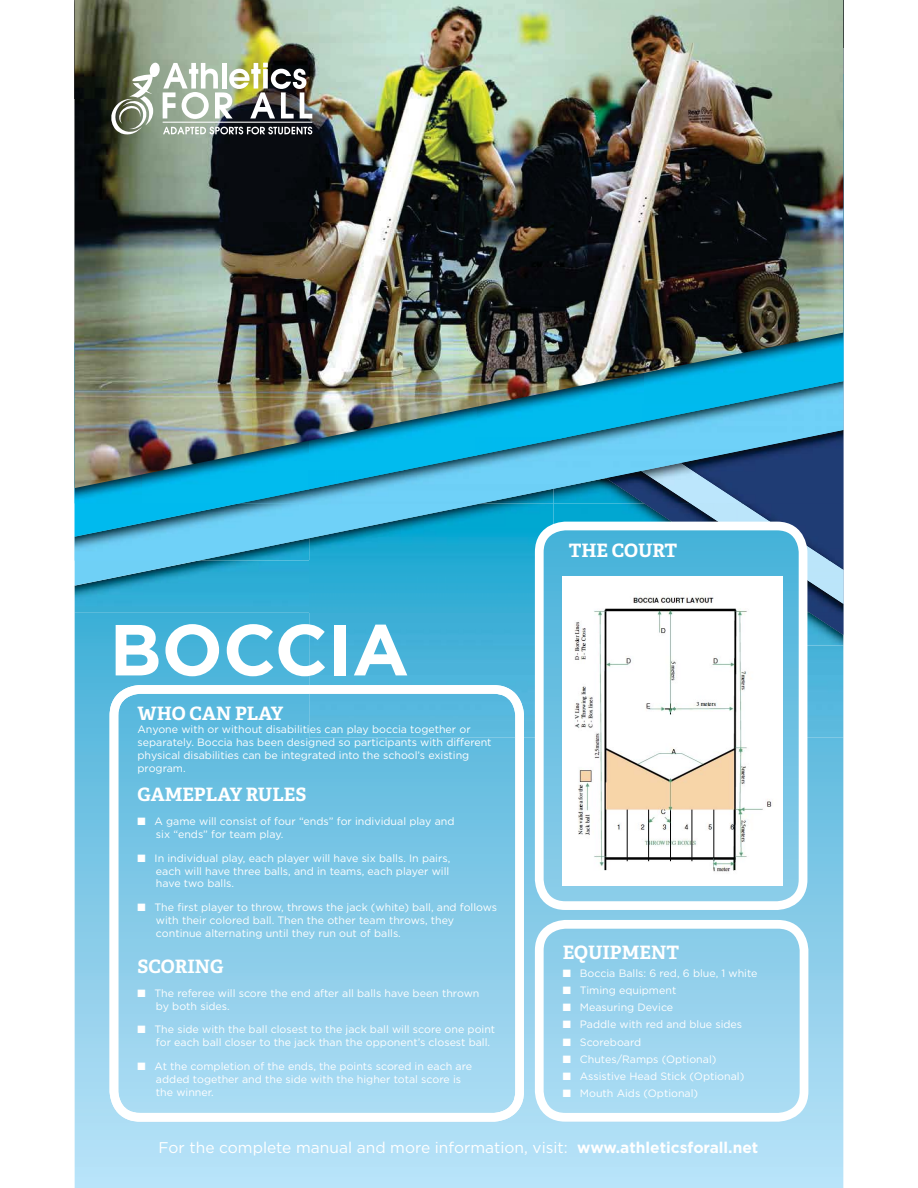
<style>
.page{position:relative;width:918px;height:1188px;background:#fff}
.page>*{position:absolute;margin:0;border:0;box-sizing:border-box;transform-origin:0 0}
.t1{font:700 72.15px "Gotham";color:#fff}
.t2{font:700 18.45px "Adelle";color:#fff}
.t3{font:15.6px "Gotham";color:#fff}
.t4{font:10.65px/12.8px "Gotham";color:#fff}
.s1{font-weight:700}
</style>
<div class="page">
<svg style="left:75px;top:612px;width:768px;height:576px;background:#94d2ed"></svg>
<div style="left:535px;top:920px;width:273px;height:202px;border:9px solid #fff;border-radius:26px"></div>
<svg style="left:110px;top:685px;width:414px;height:437px;background:#8ccee9"></svg>
<img style="left:309px;top:612px;width:534px;height:126px">
<img style="left:309px;top:685px;width:215px;height:53px">
<img style="left:807px;top:612px;width:36px;height:34px">
<img style="left:809px;top:612px;width:34px;height:23px">
<div style="left:75px;top:586px;width:460px;height:26px;background:#31aed5"></div>
<img style="left:807px;top:604px;width:36px;height:8px">
<img style="left:807px;top:586px;width:36px;height:18px">
<svg style="left:75px;top:561px;width:768px;height:25px;background:#37acd1"></svg>
<img style="left:481px;top:537px;width:56px;height:24px">
<img style="left:829px;top:537px;width:14px;height:24px">
<img style="left:805px;top:537px;width:24px;height:24px">
<img style="left:75px;top:537px;width:406px;height:24px">
<svg style="left:75px;top:503px;width:768px;height:34px;background:#33a0c9"></svg>
<img style="left:309px;top:488px;width:534px;height:15px">
<img style="left:141px;top:488px;width:168px;height:15px">
<img style="left:75px;top:488px;width:66px;height:15px">
<img style="left:308px;top:488px;width:97px;height:2px">
<img style="left:75px;top:0;width:768px;height:488px">
<img style="left:111px;top:63px;width:201px;height:71px">
<div style="left:539px;top:526px;width:264px;height:380px;background:linear-gradient(to bottom,#46b2d9,#8fceea);border-radius:26px"></div>
<div style="left:535px;top:522px;width:272px;height:388px;border:9px solid #fff;border-radius:26px"></div>
<img style="left:562px;top:576px;width:220px;height:310px">
<svg style="left:138px;top:818px;width:17px;height:8px"></svg>
<svg style="left:138px;top:854px;width:17px;height:9px"></svg>
<svg style="left:138px;top:904px;width:17px;height:8px"></svg>
<svg style="left:138px;top:989px;width:17px;height:9px"></svg>
<svg style="left:138px;top:1026px;width:17px;height:8px"></svg>
<svg style="left:138px;top:1062px;width:17px;height:9px"></svg>
<svg style="left:563px;top:969px;width:17px;height:9px"></svg>
<svg style="left:563px;top:987px;width:17px;height:8px"></svg>
<svg style="left:563px;top:1004px;width:17px;height:8px"></svg>
<svg style="left:563px;top:1021px;width:17px;height:8px"></svg>
<svg style="left:563px;top:1038px;width:17px;height:9px"></svg>
<svg style="left:563px;top:1055px;width:17px;height:9px"></svg>
<svg style="left:563px;top:1072px;width:17px;height:9px"></svg>
<svg style="left:563px;top:1090px;width:17px;height:8px"></svg>
<h1 class="t1" style="left:110px;top:625px;width:301px">BOCCIA</h1>
<h2 class="t2" style="left:138px;top:707px;width:147px">WHO CAN PLAY</h2>
<p class="t4" style="left:138px;top:724px;width:356px">Anyone with or without disabilities can play boccia together or separately. Boccia has been designed so participants with different physical disabilities can be integrated into the school’s existing program.</p>
<h2 class="t2" style="left:138px;top:788px;width:170px">GAMEPLAY RULES</h2>
<p class="t4" style="left:155px;top:816px;width:302px">A game will consist of four “ends” for individual play and six “ends” for team play.</p>
<p class="t4" style="left:155px;top:852px;width:297px;text-align:justify">In individual play, each player will have six balls. In pairs, each will have three balls, and in teams, each player will have two balls.</p>
<p class="t4" style="left:155px;top:902px;width:344px">The first player to throw, throws the jack (white) ball, and follows with their colored ball. Then the other team throws, they continue alternating until they run out of balls.</p>
<h2 class="t2" style="left:138px;top:960px;width:87px">SCORING</h2>
<p class="t4" style="left:155px;top:987px;width:326px">The referee will score the end after all balls have been thrown by both sides.</p>
<p class="t4" style="left:155px;top:1024px;width:342px">The side with the ball closest to the jack ball will score one point for each ball closer to the jack than the opponent’s closest ball.</p>
<p class="t4" style="left:155px;top:1061px;width:319px">At the completion of the ends, the points scored in each are added together and the side with the higher total score is the winner.</p>
<h2 class="t2" style="left:569px;top:544px;width:110px">THE COURT</h2>
<h2 class="t2" style="left:563px;top:946px;width:118px">EQUIPMENT</h2>
<p class="t4" style="left:580px;top:965px;width:179px;line-height:17.2px">Boccia Balls: 6 red, 6 blue, 1 white<br>Timing equipment<br>Measuring Device<br>Paddle with red and blue sides<br>Scoreboard<br>Chutes/Ramps (Optional)<br>Assistive Head Stick (Optional)<br>Mouth Aids (Optional)</p>
<h3 class="t3" style="left:159px;top:1142px;width:601px">For the complete manual and more information, visit: <span class="s1">www.athleticsforall.net</span></h3>
</div>
